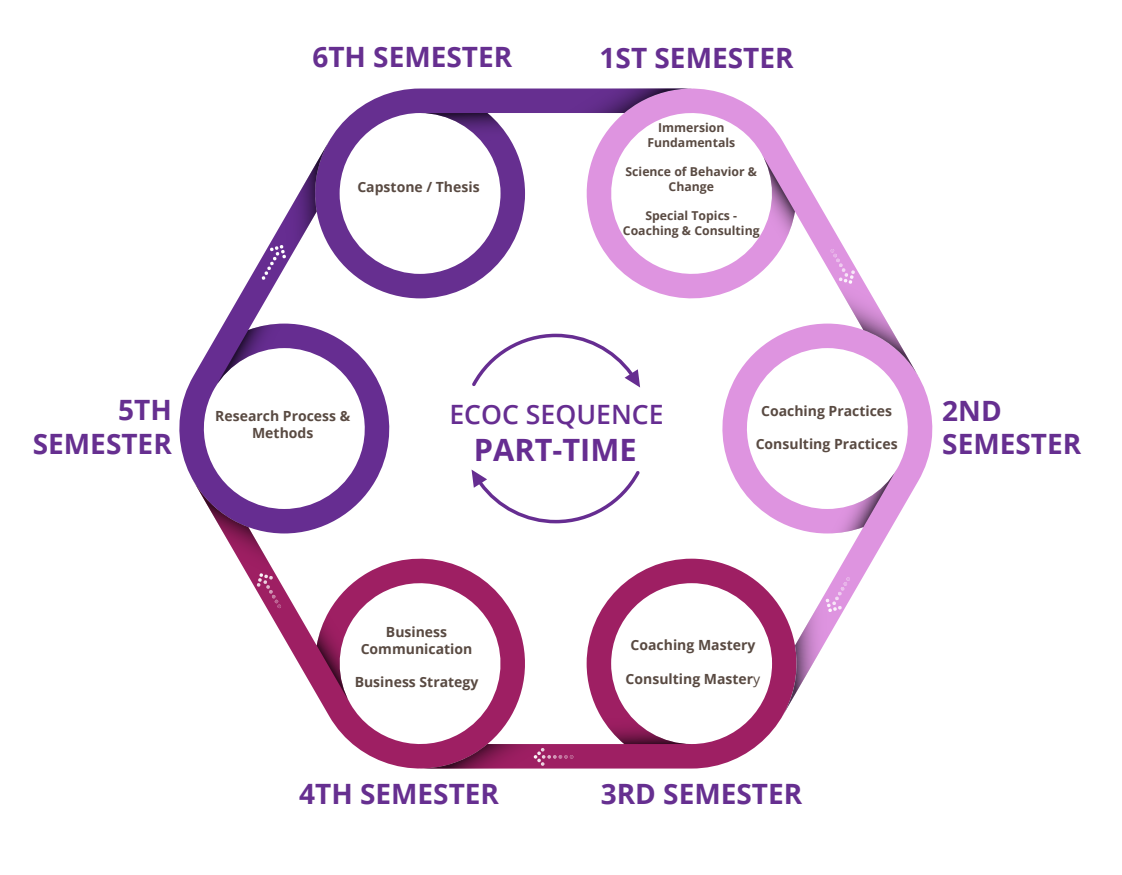
<style>
.page{position:relative;width:1122px;height:875px;background:#fff}
.page>*{position:absolute;margin:0;border:0;box-sizing:border-box;transform-origin:0 0}
.t1{font:700 30.8px "Open Sans";color:#662d91}
.t2{font:700 28px/33.6px "Open Sans";color:#662f90}
.t3{font:600 26.6px "Open Sans";color:#662d91}
.t4{font:700 14px/16.8px "Open Sans";color:#594a42;text-align:center}
.t5{font:700 12.25px/14.7px "Open Sans";color:#594a42;text-align:center}
.s1{font-weight:400}
</style>
<div class="page">
<svg style="left:266px;top:533px;width:160px;height:236px"></svg>
<svg style="left:420px;top:559px;width:363px;height:210px"></svg>
<svg style="left:707px;top:376px;width:226px;height:340px"></svg>
<svg style="left:582px;top:88px;width:263px;height:288px"></svg>
<svg style="left:329px;top:89px;width:362px;height:209px"></svg>
<svg style="left:179px;top:141px;width:225px;height:392px"></svg>
<svg style="left:215px;top:324px;width:80px;height:64px"></svg>
<svg style="left:317px;top:602px;width:33px;height:102px"></svg>
<svg style="left:595px;top:705px;width:96px;height:39px"></svg>
<svg style="left:816px;top:469px;width:81px;height:64px"></svg>
<svg style="left:761px;top:153px;width:34px;height:102px"></svg>
<svg style="left:420px;top:113px;width:96px;height:39px"></svg>
<svg style="left:567px;top:89px;width:124px;height:24px;background:#8a50a2"></svg>
<svg style="left:193px;top:481px;width:88px;height:127px"></svg>
<svg style="left:420px;top:744px;width:153px;height:25px;background:#952461"></svg>
<svg style="left:782px;top:577px;width:68px;height:139px"></svg>
<svg style="left:830px;top:249px;width:88px;height:127px"></svg>
<svg style="left:261px;top:141px;width:68px;height:139px"></svg>
<svg style="left:472px;top:334px;width:168px;height:54px"></svg>
<svg style="left:471px;top:470px;width:169px;height:53px"></svg>
<h2 class="t2" style="left:312px;top:40px;width:201px">6TH SEMESTER</h2>
<p class="t4" style="left:357px;top:178px;width:124px">Capstone / Thesis</p>
<h2 class="t2" style="left:599px;top:40px;width:195px">1ST SEMESTER</h2>
<p class="t5" style="left:647px;top:120px;width:89px">Immersion<br>Fundamentals</p>
<p class="t5" style="left:625px;top:164px;width:133px">Science of Behavior &amp;<br>Change</p>
<p class="t5" style="left:623px;top:208px;width:138px">Special Topics -<br>Coaching &amp; Consulting</p>
<h2 class="t2" style="left:33px;top:393px;width:140px;text-align:right">5TH<br>SEMESTER</h2>
<p class="t4" style="left:215px;top:408px;width:136px">Research Process &amp;<br>Methods</p>
<h1 class="t3" style="left:449px;top:396px;width:216px">ECOC SEQUENCE</h1>
<h1 class="t1" style="left:474px;top:428px;width:164px">PART-TIME</h1>
<p class="t4" style="left:761px;top:402px;width:133px">Coaching Practices</p>
<p class="t4" style="left:755px;top:435px;width:143px">Consulting Practices</p>
<h2 class="t2" style="left:942px;top:393px;width:140px">2ND<br>SEMESTER</h2>
<p class="t4" style="left:361px;top:623px;width:113px">Business<br>Communication</p>
<p class="t4" style="left:355px;top:673px;width:125px">Business Strategy</p>
<h2 class="t2" style="left:299px;top:777px;width:201px">4TH SEMESTER</h2>
<p class="t4" style="left:630px;top:636px;width:126px">Coaching Mastery</p>
<p class="t4" style="left:625px;top:670px;width:136px">Consulting Master<span class="s1">y</span></p>
<h2 class="t2" style="left:601px;top:776px;width:203px">3RD SEMESTER</h2>
</div>
